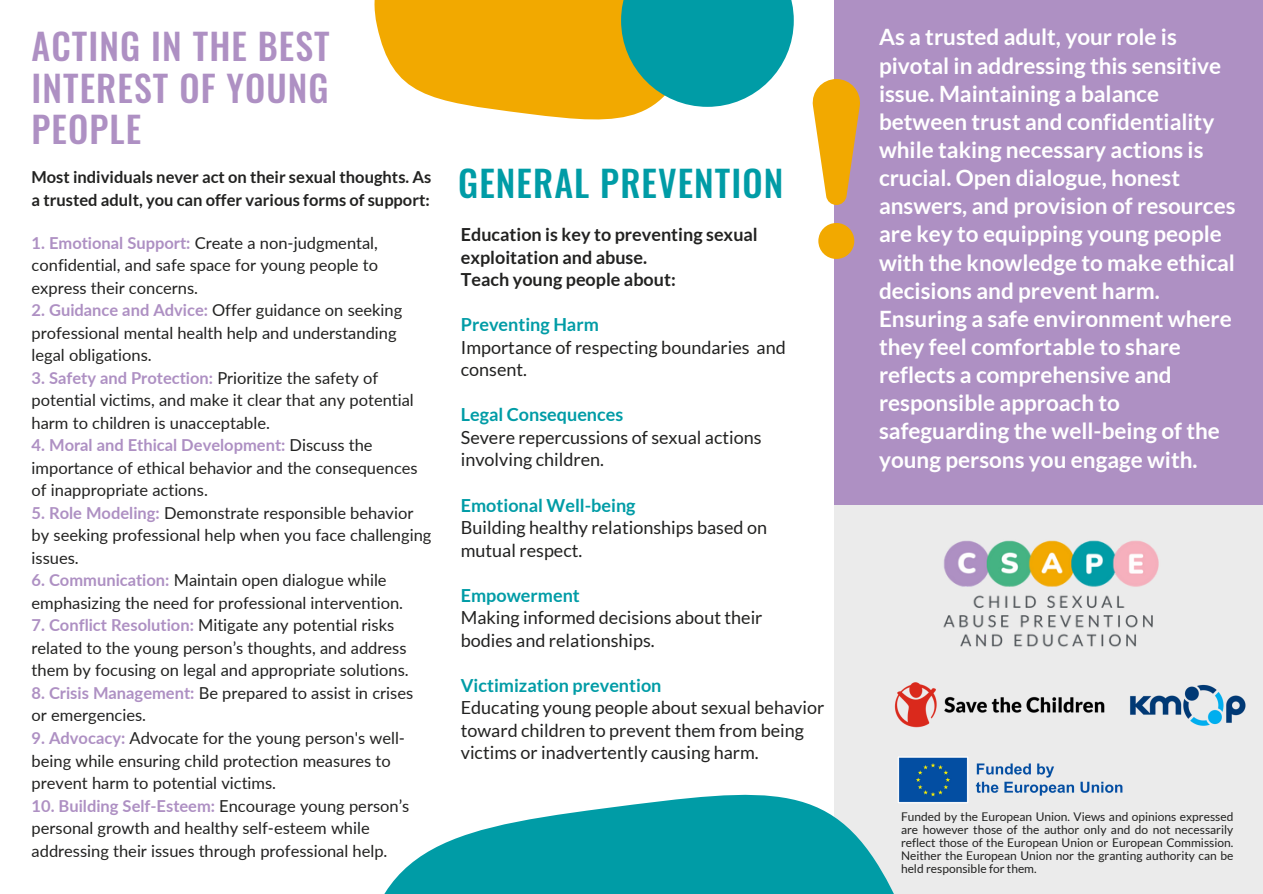
<style>
.page{position:relative;width:1263px;height:894px;background:#fff}
.page>*{position:absolute;margin:0;border:0;box-sizing:border-box;transform-origin:0 0}
.t1{font:500 36px/41.7px "Oswald";letter-spacing:.03em;color:#ae90c3;text-align:justify}
.t2{font:500 36px "Oswald";letter-spacing:.03em;color:#009ca6}
.t3{font:700 22.5px/28.2px "Lato";color:#fff}
.t4{font:18px/22.5px "Lato";color:#222221}
.t5{font:700 18px/22.5px "Lato";color:#222221}
.t6{font:16.5px/22.5px "Lato";color:#222221}
.t7{font:700 16.5px/22.5px "Lato";color:#222221}
.t8{font:12px/13px "Lato";color:#222221;text-align:justify}
.s1{font-weight:700;color:#ae90c3}
.s2{font-weight:700;color:#009ca6}
</style>
<div class="page">
<div style="left:834px;top:504px;width:429px;height:389px;background:#ebebeb"></div>
<svg style="left:385px;top:794px;width:509px;height:99px;fill:#009ca6"></svg>
<img style="left:1183px;top:684px;width:63px;height:42px">
<img style="left:898px;top:757px;width:225px;height:46px">
<img style="left:916px;top:504px;width:266px;height:211px">
<img style="left:894px;top:674px;width:225px;height:54px">
<div style="left:834px;top:0;width:429px;height:504px;background:#ae90c3"></div>
<svg style="left:374px;top:0;width:277px;height:120px;background:#f3b526"></svg>
<svg style="left:621px;top:0;width:173px;height:107px;background:#2ca7a2"></svg>
<svg style="left:813px;top:79px;width:47px;height:126px"></svg>
<div style="left:818px;top:223px;width:36px;height:36px;background:#f2a900;border-radius:50%"></div>
<h4 class="t1" style="left:32px;top:24px;width:300px">ACTING IN THE BEST INTEREST OF YOUNG PEOPLE</h4>
<h4 class="t7" style="left:32px;top:165px;width:401px">Most individuals never act on their sexual thoughts. As a trusted adult, you can offer various forms of support:</h4>
<p class="t6" style="left:32px;top:231px;width:348px;text-align:justify"><span class="s1">1. Emotional Support:</span> Create a non-judgmental, confidential, and safe space for young people to express their concerns.</p>
<p class="t6" style="left:32px;top:298px;width:372px"><span class="s1">2. Guidance and Advice:</span> Offer guidance on seeking professional mental health help and understanding legal obligations.</p>
<p class="t6" style="left:32px;top:366px;width:384px"><span class="s1">3. Safety and Protection:</span> Prioritize the safety of potential victims, and make it clear that any potential harm to children is unacceptable.</p>
<p class="t6" style="left:32px;top:433px;width:388px"><span class="s1">4. Moral and Ethical Development:</span> Discuss the importance of ethical behavior and the consequences of inappropriate actions.</p>
<p class="t6" style="left:32px;top:501px;width:401px"><span class="s1">5. Role Modeling:</span> Demonstrate responsible behavior by seeking professional help when you face challenging issues.</p>
<p class="t6" style="left:32px;top:568px;width:373px"><span class="s1">6. Communication:</span> Maintain open dialogue while emphasizing the need for professional intervention.</p>
<p class="t6" style="left:32px;top:613px;width:379px"><span class="s1">7. Conflict Resolution:</span> Mitigate any potential risks related to the young person’s thoughts, and address them by focusing on legal and appropriate solutions.</p>
<p class="t6" style="left:32px;top:681px;width:383px"><span class="s1">8. Crisis Management:</span> Be prepared to assist in crises or emergencies.</p>
<p class="t6" style="left:32px;top:726px;width:375px"><span class="s1">9. Advocacy:</span> Advocate for the young person's well&shy;being while ensuring child protection measures to prevent harm to potential victims.</p>
<p class="t6" style="left:32px;top:793px;width:379px"><span class="s1">10. Building Self-Esteem:</span> Encourage young person’s personal growth and healthy self-esteem while addressing their issues through professional help.</p>
<h4 class="t2" style="left:458px;top:155px;width:327px">GENERAL PREVENTION</h4>
<p class="t5" style="left:461px;top:223px;width:299px">Education is key to preventing sexual exploitation and abuse.<br>Teach young people about:</p>
<h2 class="t4" style="left:461px;top:313px;width:327px"><span class="s2">Preventing Harm<br></span>Importance of respecting boundaries and consent.</h2>
<h1 class="t4" style="left:461px;top:403px;width:302px"><span class="s2">Legal Consequences<br></span>Severe repercussions of sexual actions involving children.</h1>
<p class="t4" style="left:461px;top:493px;width:308px"><span class="s2">Emotional Well-being<br></span>Building healthy relationships based on mutual respect.</p>
<h1 class="t4" style="left:461px;top:583px;width:303px"><span class="s2">Empowerment<br></span>Making informed decisions about their bodies and relationships.</h1>
<h3 class="t4" style="left:461px;top:673px;width:365px"><span class="s2">Victimization prevention<br></span>Educating young people about sexual behavior toward children to prevent them from being victims or inadvertently causing harm.</h3>
<p class="t3" style="left:879px;top:23px;width:358px">As a trusted adult, your role is pivotal in addressing this sensitive issue. Maintaining a balance between trust and confidentiality while taking necessary actions is crucial. Open dialogue, honest answers, and provision of resources are key to equipping young people with the knowledge to make ethical decisions and prevent harm.<br>Ensuring a safe environment where they feel comfortable to share reflects a comprehensive and responsible approach to safeguarding the well-being of the young persons you engage with.</p>
<p class="t8" style="left:901px;top:810px;width:334px">Funded by the European Union. Views and opinions expressed are however those of the author only and do not necessarily reflect those of the European Union or European Commission.<br>Neither the European Union nor the granting authority can be held responsible for them.</p>
</div>
